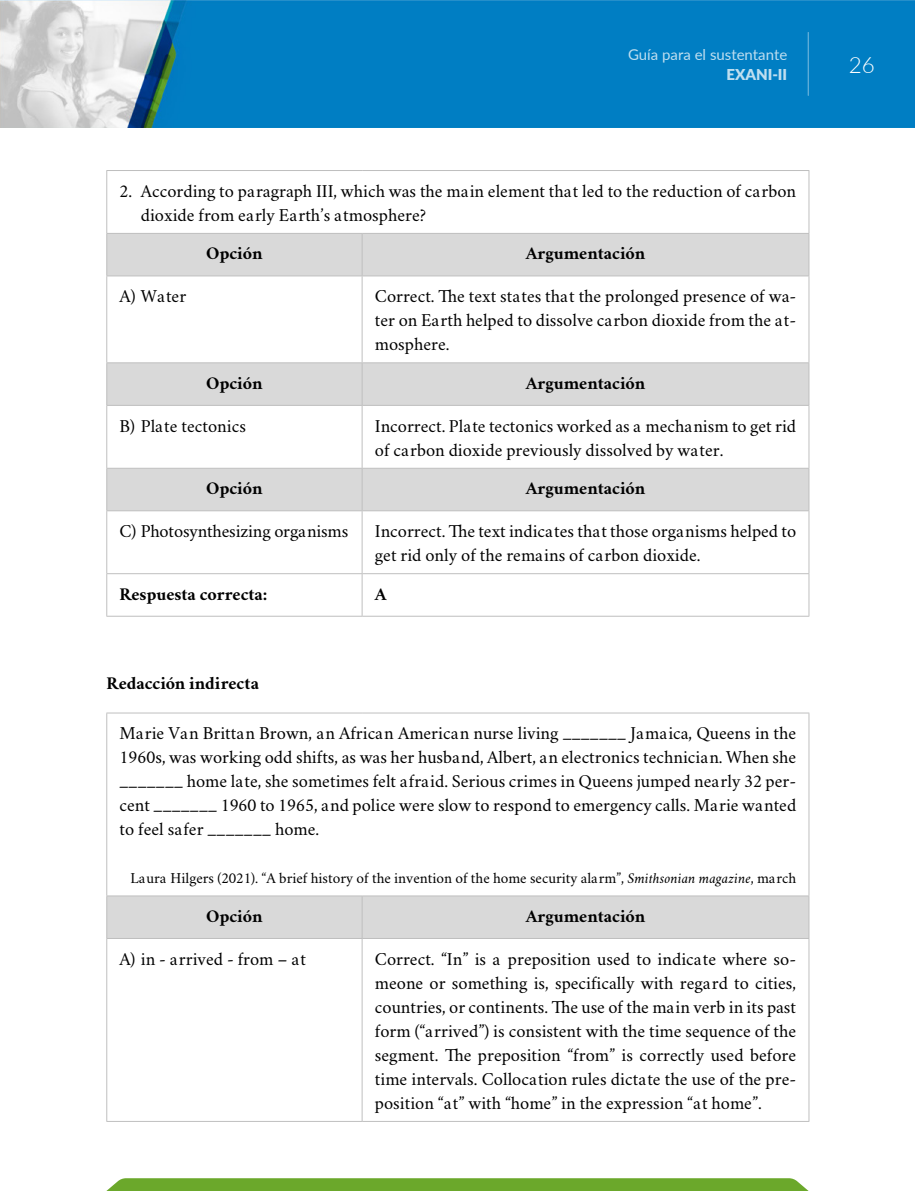
<style>
.page{position:relative;width:915px;height:1191px;background:#fff}
.page>*{position:absolute;margin:0;border:0;box-sizing:border-box;transform-origin:0 0}
.t1{font:300 22.5px "Lato";color:#fff}
.t2{font:18px/24px "Crimson";color:#000}
.t3{font:700 18px "Crimson";color:#000}
.t4{font:15px "Crimson";color:#000}
.t5{font:15px "Lato";color:#fff}
.t6{font:900 15px "Lato";color:#fff}
.s1{font-style:italic}
</style>
<div class="page">
<img style="left:0;top:0;width:914px;height:128px">
<hr style="left:807px;top:32px;width:1px;height:63px;background:#fff">
<svg style="left:106px;top:1178px;width:702px;height:13px;background:#70ab33"></svg>
<svg style="left:107px;top:234px;width:701px;height:276px"></svg>
<hr style="left:361px;top:234px;width:1px;height:41px;background:#bfbfbf">
<hr style="left:361px;top:276px;width:1px;height:86px;background:#bfbfbf">
<hr style="left:361px;top:363px;width:1px;height:42px;background:#bfbfbf">
<hr style="left:361px;top:406px;width:1px;height:62px;background:#bfbfbf">
<hr style="left:361px;top:468px;width:1px;height:42px;background:#bfbfbf">
<hr style="left:361px;top:511px;width:1px;height:62px;background:#bfbfbf">
<hr style="left:106px;top:573px;width:256px;height:1px;background:#bfbfbf">
<hr style="left:362px;top:573px;width:447px;height:1px;background:#bfbfbf">
<hr style="left:361px;top:574px;width:1px;height:42px;background:#bfbfbf">
<hr style="left:106px;top:170px;width:256px;height:1px;background:#bfbfbf">
<hr style="left:106px;top:171px;width:1px;height:62px;background:#bfbfbf">
<hr style="left:362px;top:170px;width:447px;height:1px;background:#bfbfbf">
<hr style="left:808px;top:171px;width:1px;height:62px;background:#bfbfbf">
<hr style="left:106px;top:276px;width:1px;height:86px;background:#bfbfbf">
<hr style="left:808px;top:276px;width:1px;height:86px;background:#bfbfbf">
<hr style="left:106px;top:406px;width:1px;height:62px;background:#bfbfbf">
<hr style="left:808px;top:406px;width:1px;height:62px;background:#bfbfbf">
<hr style="left:106px;top:511px;width:1px;height:62px;background:#bfbfbf">
<hr style="left:808px;top:511px;width:1px;height:62px;background:#bfbfbf">
<hr style="left:106px;top:574px;width:1px;height:42px;background:#bfbfbf">
<hr style="left:808px;top:574px;width:1px;height:42px;background:#bfbfbf">
<hr style="left:106px;top:616px;width:256px;height:1px;background:#bfbfbf">
<hr style="left:362px;top:616px;width:447px;height:1px;background:#bfbfbf">
<hr style="left:106px;top:362px;width:256px;height:1px;background:#bfbfbf">
<hr style="left:106px;top:363px;width:1px;height:42px;background:#bfbfbf">
<hr style="left:362px;top:362px;width:447px;height:1px;background:#bfbfbf">
<hr style="left:808px;top:363px;width:1px;height:42px;background:#bfbfbf">
<hr style="left:106px;top:405px;width:256px;height:1px;background:#bfbfbf">
<hr style="left:362px;top:405px;width:447px;height:1px;background:#bfbfbf">
<hr style="left:106px;top:233px;width:256px;height:1px;background:#bfbfbf">
<hr style="left:106px;top:234px;width:1px;height:41px;background:#bfbfbf">
<hr style="left:362px;top:233px;width:447px;height:1px;background:#bfbfbf">
<hr style="left:808px;top:234px;width:1px;height:41px;background:#bfbfbf">
<hr style="left:106px;top:275px;width:256px;height:1px;background:#bfbfbf">
<hr style="left:362px;top:275px;width:447px;height:1px;background:#bfbfbf">
<hr style="left:106px;top:468px;width:256px;height:1px;background:#bfbfbf">
<hr style="left:106px;top:468px;width:1px;height:42px;background:#bfbfbf">
<hr style="left:362px;top:468px;width:447px;height:1px;background:#bfbfbf">
<hr style="left:808px;top:468px;width:1px;height:42px;background:#bfbfbf">
<hr style="left:106px;top:510px;width:256px;height:1px;background:#bfbfbf">
<hr style="left:362px;top:510px;width:447px;height:1px;background:#bfbfbf">
<div style="left:107px;top:896px;width:701px;height:42px;background:#d9d9d9"></div>
<hr style="left:361px;top:896px;width:1px;height:42px;background:#bfbfbf">
<hr style="left:361px;top:939px;width:1px;height:182px;background:#bfbfbf">
<hr style="left:106px;top:712px;width:256px;height:1px;background:#bfbfbf">
<hr style="left:106px;top:713px;width:1px;height:182px;background:#bfbfbf">
<hr style="left:362px;top:712px;width:447px;height:1px;background:#bfbfbf">
<hr style="left:808px;top:713px;width:1px;height:182px;background:#bfbfbf">
<hr style="left:106px;top:939px;width:1px;height:182px;background:#bfbfbf">
<hr style="left:808px;top:939px;width:1px;height:182px;background:#bfbfbf">
<hr style="left:106px;top:895px;width:256px;height:1px;background:#bfbfbf">
<hr style="left:106px;top:896px;width:1px;height:42px;background:#bfbfbf">
<hr style="left:362px;top:895px;width:447px;height:1px;background:#bfbfbf">
<hr style="left:808px;top:896px;width:1px;height:42px;background:#bfbfbf">
<hr style="left:106px;top:938px;width:256px;height:1px;background:#bfbfbf">
<hr style="left:362px;top:938px;width:447px;height:1px;background:#bfbfbf">
<hr style="left:106px;top:1121px;width:256px;height:1px;background:#bfbfbf">
<hr style="left:362px;top:1121px;width:447px;height:1px;background:#bfbfbf">
<p class="t5" style="left:627px;top:44px;width:161px">Guía para el sustentante</p>
<p class="t6" style="left:726px;top:63px;width:62px">EXANI-II</p>
<p class="t2" style="left:141px;top:178px;width:656px;text-indent:-21px">2. According to paragraph III, which was the main element that led to the reduction of carbon dioxide from early Earth’s atmosphere?</p>
<p class="t3" style="left:206px;top:240px;width:58px">Opción</p>
<p class="t3" style="left:525px;top:240px;width:121px">Argumentación</p>
<p class="t2" style="left:119px;top:283px;width:68px">A) Water</p>
<p class="t2" style="left:375px;top:283px;width:422px;text-align:justify">Correct. The text states that the prolonged presence of wa&shy;ter on Earth helped to dissolve carbon dioxide from the at&shy;mosphere.</p>
<p class="t3" style="left:206px;top:369px;width:58px">Opción</p>
<p class="t3" style="left:525px;top:369px;width:121px">Argumentación</p>
<p class="t2" style="left:119px;top:412px;width:128px">B) Plate tectonics</p>
<p class="t2" style="left:375px;top:412px;width:422px">Incorrect. Plate tectonics worked as a mechanism to get rid of carbon dioxide previously dissolved by water.</p>
<p class="t3" style="left:206px;top:474px;width:58px">Opción</p>
<p class="t3" style="left:525px;top:474px;width:121px">Argumentación</p>
<p class="t2" style="left:119px;top:518px;width:230px">C) Photosynthesizing organisms</p>
<p class="t2" style="left:375px;top:518px;width:422px">Incorrect. The text indicates that those organisms helped to get rid only of the remains of carbon dioxide.</p>
<p class="t3" style="left:119px;top:580px;width:149px">Respuesta correcta:</p>
<p class="t3" style="left:375px;top:580px;width:13px">A</p>
<p class="t3" style="left:106px;top:669px;width:154px">Redacción indirecta</p>
<p class="t2" style="left:119px;top:720px;width:678px;text-align:justify">Marie Van Brittan Brown, an African American nurse living _______ Jamaica, Queens in the 1960s, was working odd shifts, as was her husband, Albert, an electronics technician. When she _______ home late, she sometimes felt afraid. Serious crimes in Queens jumped nearly 32 per&shy;cent _______ 1960 to 1965, and police were slow to respond to emergency calls. Marie wanted to feel safer _______ home.</p>
<p class="t4" style="left:130px;top:868px;width:667px">Laura Hilgers (2021). “A brief history of the invention of the home security alarm”, <span class="s1">Smithsonian magazine</span>, march</p>
<p class="t3" style="left:206px;top:902px;width:58px">Opción</p>
<p class="t3" style="left:525px;top:902px;width:121px">Argumentación</p>
<p class="t2" style="left:119px;top:945px;width:188px">A) in - arrived - from – at</p>
<p class="t2" style="left:375px;top:945px;width:422px;text-align:justify">Correct. “In” is a preposition used to indicate where so&shy;meone or something is, specifically with regard to cities, countries, or continents. The use of the main verb in its past form (“arrived”) is consistent with the time sequence of the segment. The preposition “from” is correctly used before time intervals. Collocation rules dictate the use of the pre&shy;position “at” with “home” in the expression “at home”.</p>
<p class="t1" style="left:848px;top:49px;width:28px">26</p>
</div>
